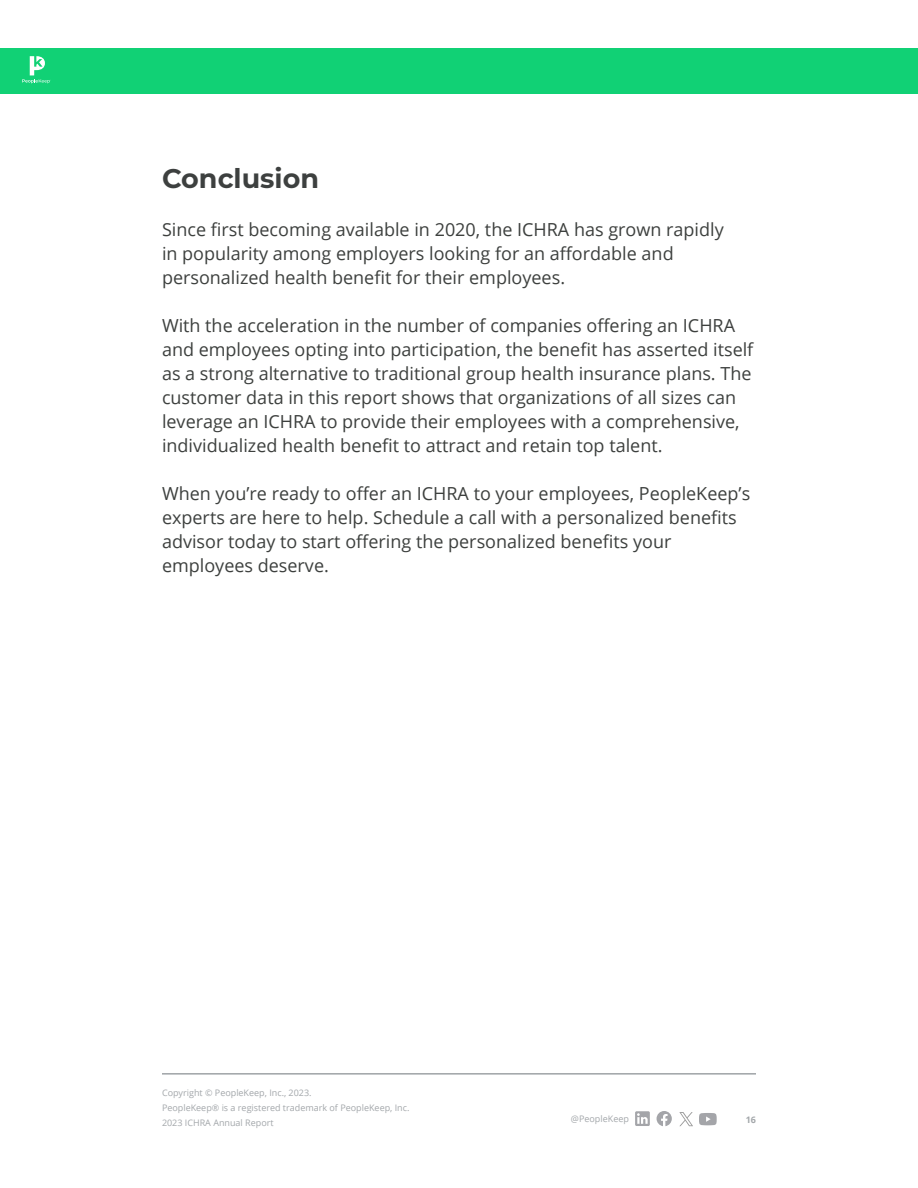
<style>
.page{position:relative;width:918px;height:1188px;background:#fff}
.page>*{position:absolute;margin:0;border:0;box-sizing:border-box;transform-origin:0 0}
.t1{font:700 27px "Montserrat";color:#3d403f}
.t2{font:18px/24px "Open Sans";color:#3d403e}
.t3{font:9px/15px "Open Sans";color:#a3a7aa}
.t4{font:700 9px "Open Sans";color:#a3a7aa}
</style>
<div class="page">
<hr style="left:162px;top:1073px;width:594px;height:1px;background:#a3a7aa">
<hr style="left:162px;top:1074px;width:594px;height:1px;background:#a3a7aa">
<svg style="left:635px;top:1111px;width:15px;height:15px"></svg>
<svg style="left:657px;top:1111px;width:15px;height:15px"></svg>
<div style="left:0;top:48px;width:918px;height:46px;background:#11d175"></div>
<svg style="left:22px;top:56px;width:29px;height:27px"></svg>
<svg style="left:699px;top:1113px;width:18px;height:13px"></svg>
<svg style="left:679px;top:1112px;width:14px;height:14px"></svg>
<h1 class="t1" style="left:162px;top:159px;width:159px">Conclusion</h1>
<p class="t2" style="left:162px;top:217px;width:563px">Since first becoming available in 2020, the ICHRA has grown rapidly in popularity among employers looking for an affordable and personalized health benefit for their employees.</p>
<p class="t2" style="left:162px;top:313px;width:593px">With the acceleration in the number of companies offering an ICHRA and employees opting into participation, the benefit has asserted itself as a strong alternative to traditional group health insurance plans. The customer data in this report shows that organizations of all sizes can leverage an ICHRA to provide their employees with a comprehensive, individualized health benefit to attract and retain top talent.</p>
<p class="t2" style="left:162px;top:481px;width:590px">When you’re ready to offer an ICHRA to your employees, PeopleKeep’s experts are here to help. Schedule a call with a personalized benefits advisor today to start offering the personalized benefits your employees deserve.</p>
<p class="t3" style="left:162px;top:1085px;width:249px">Copyright © PeopleKeep, Inc., 2023.<br>PeopleKeep® is a registered trademark of PeopleKeep, Inc.<br>2023 ICHRA Annual Report</p>
<p class="t3" style="left:571px;top:1111px;width:59px">@PeopleKeep</p>
<p class="t4" style="left:746px;top:1114px;width:12px">16</p>
</div>
